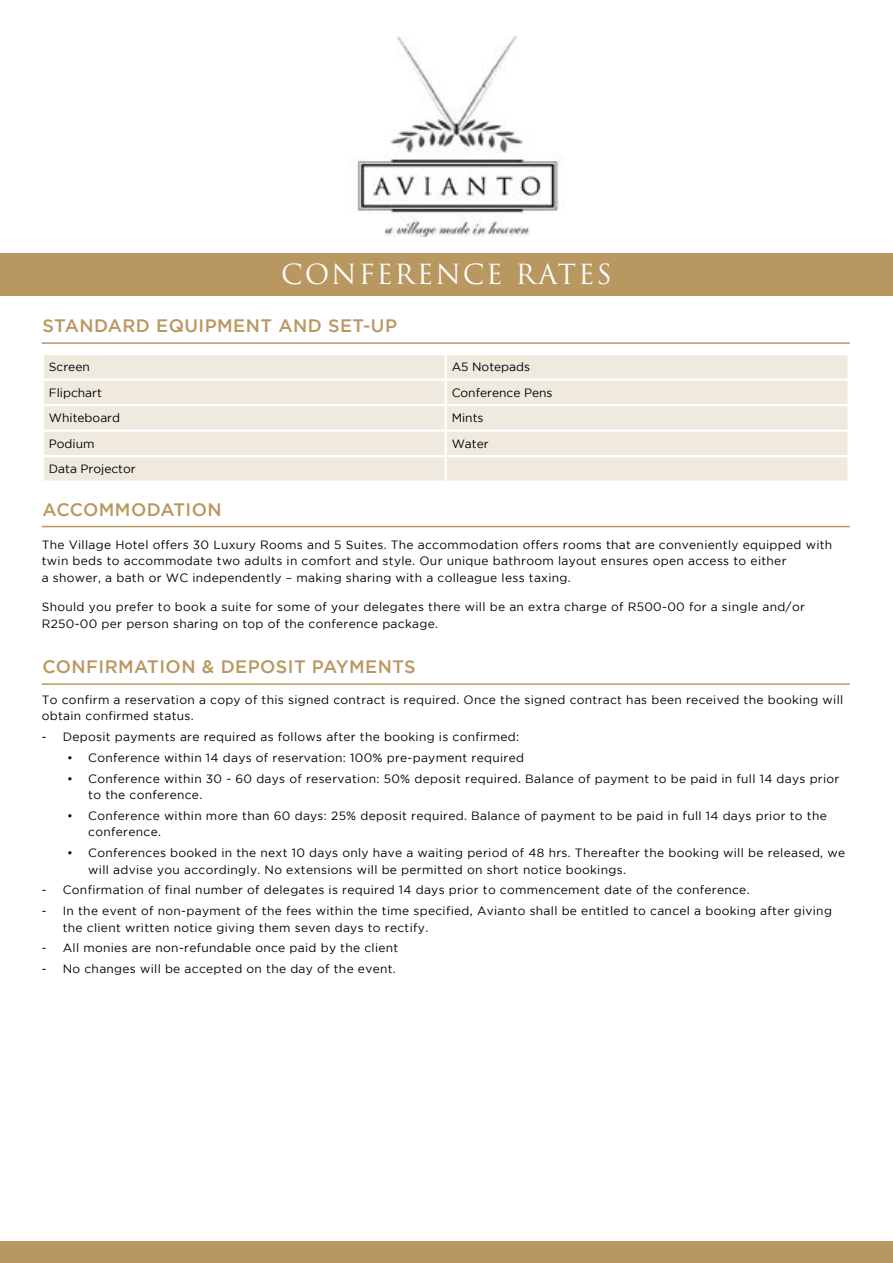
<style>
.page{position:relative;width:893px;height:1263px;background:#fff}
.page>*{position:absolute;margin:0;border:0;box-sizing:border-box;transform-origin:0 0}
.t1{font:27px "Trajan Pro 3";letter-spacing:.075em;color:#fff}
.t2{font:500 18px "Gotham";letter-spacing:.025em;color:#b99761}
.t3{font:12px/16.5px "Gotham";letter-spacing:.025em;color:#000}
.t4{font:12px "Gotham";color:#000}
</style>
<div class="page">
<div style="left:0;top:1242px;width:893px;height:21px;background:#b99761"></div>
<div style="left:44px;top:355px;width:803px;height:125px;background:#f0e9de"></div>
<hr style="left:445px;top:355px;width:2px;height:23px;background:#fff">
<hr style="left:42px;top:378px;width:404px;height:3px;background:#fff">
<hr style="left:445px;top:381px;width:2px;height:23px;background:#fff">
<hr style="left:42px;top:404px;width:404px;height:2px;background:#fff">
<hr style="left:445px;top:406px;width:2px;height:23px;background:#fff">
<hr style="left:42px;top:429px;width:404px;height:3px;background:#fff">
<hr style="left:445px;top:432px;width:2px;height:23px;background:#fff">
<hr style="left:445px;top:457px;width:2px;height:23px;background:#fff">
<hr style="left:42px;top:455px;width:404px;height:2px;background:#fff">
<hr style="left:446px;top:378px;width:404px;height:3px;background:#fff">
<hr style="left:446px;top:404px;width:404px;height:2px;background:#fff">
<hr style="left:446px;top:429px;width:404px;height:3px;background:#fff">
<hr style="left:446px;top:455px;width:404px;height:2px;background:#fff">
<hr style="left:42px;top:342px;width:808px;height:2px;background:#b99761">
<hr style="left:42px;top:683px;width:808px;height:2px;background:#b99761">
<hr style="left:42px;top:526px;width:808px;height:1px;background:#b99761">
<img style="left:349px;top:36px;width:215px;height:201px">
<div style="left:0;top:253px;width:893px;height:43px;background:#b99761"></div>
<h1 class="t1" style="left:281px;top:255px;width:332px">CONFERENCE RATES</h1>
<h2 class="t2" style="left:43px;top:316px;width:356px">STANDARD EQUIPMENT AND SET-UP</h2>
<p class="t3" style="left:49px;top:358px;width:42px">Screen</p>
<p class="t4" style="left:452px;top:360px;width:80px">A5 Notepads</p>
<p class="t4" style="left:49px;top:386px;width:55px">Flipchart</p>
<p class="t4" style="left:452px;top:386px;width:102px">Conference Pens</p>
<p class="t4" style="left:49px;top:411px;width:73px">Whiteboard</p>
<p class="t3" style="left:452px;top:410px;width:33px">Mints</p>
<p class="t3" style="left:49px;top:435px;width:47px">Podium</p>
<p class="t3" style="left:452px;top:435px;width:39px">Water</p>
<p class="t4" style="left:49px;top:462px;width:88px">Data Projector</p>
<h2 class="t2" style="left:43px;top:499px;width:181px">ACCOMMODATION</h2>
<p class="t3" style="left:42px;top:536px;width:792px">The Village Hotel offers 30 Luxury Rooms and 5 Suites. The accommodation offers rooms that are conveniently equipped with twin beds to accommodate two adults in comfort and style. Our unique bathroom layout ensures open access to either<br>a shower, a bath or WC independently – making sharing with a colleague less taxing.</p>
<p class="t3" style="left:42px;top:598px;width:765px">Should you prefer to book a suite for some of your delegates there will be an extra charge of R500-00 for a single and/or<br>R250-00 per person sharing on top of the conference package.</p>
<h2 class="t2" style="left:43px;top:657px;width:375px">CONFIRMATION &amp; DEPOSIT PAYMENTS</h2>
<p class="t3" style="left:42px;top:691px;width:803px">To confirm a reservation a copy of this signed contract is required. Once the signed contract has been received the booking will obtain confirmed status.</p>
<p class="t3" style="left:42px;top:728px;width:479px">- Deposit payments are required as follows after the booking is confirmed:</p>
<p class="t3" style="left:67px;top:749px;width:458px">• Conference within 14 days of reservation: 100% pre-payment required</p>
<p class="t3" style="left:88px;top:770px;width:753px;text-indent:-21px">• Conference within 30 - 60 days of reservation: 50% deposit required. Balance of payment to be paid in full 14 days prior to the conference.</p>
<p class="t3" style="left:88px;top:807px;width:740px;text-indent:-21px">• Conference within more than 60 days: 25% deposit required. Balance of payment to be paid in full 14 days prior to the conference.</p>
<p class="t3" style="left:88px;top:844px;width:758px;text-indent:-21px">• Conferences booked in the next 10 days only have a waiting period of 48 hrs. Thereafter the booking will be released, we will advise you accordingly. No extensions will be permitted on short notice bookings.</p>
<p class="t3" style="left:42px;top:882px;width:709px">- Confirmation of final number of delegates is required 14 days prior to commencement date of the conference.</p>
<p class="t3" style="left:63px;top:902px;width:771px;text-indent:-21px">- In the event of non-payment of the fees within the time specified, Avianto shall be entitled to cancel a booking after giving the client written notice giving them seven days to rectify.</p>
<p class="t3" style="left:42px;top:940px;width:358px">- All monies are non-refundable once paid by the client</p>
<p class="t3" style="left:42px;top:960px;width:356px">- No changes will be accepted on the day of the event.</p>
</div>
